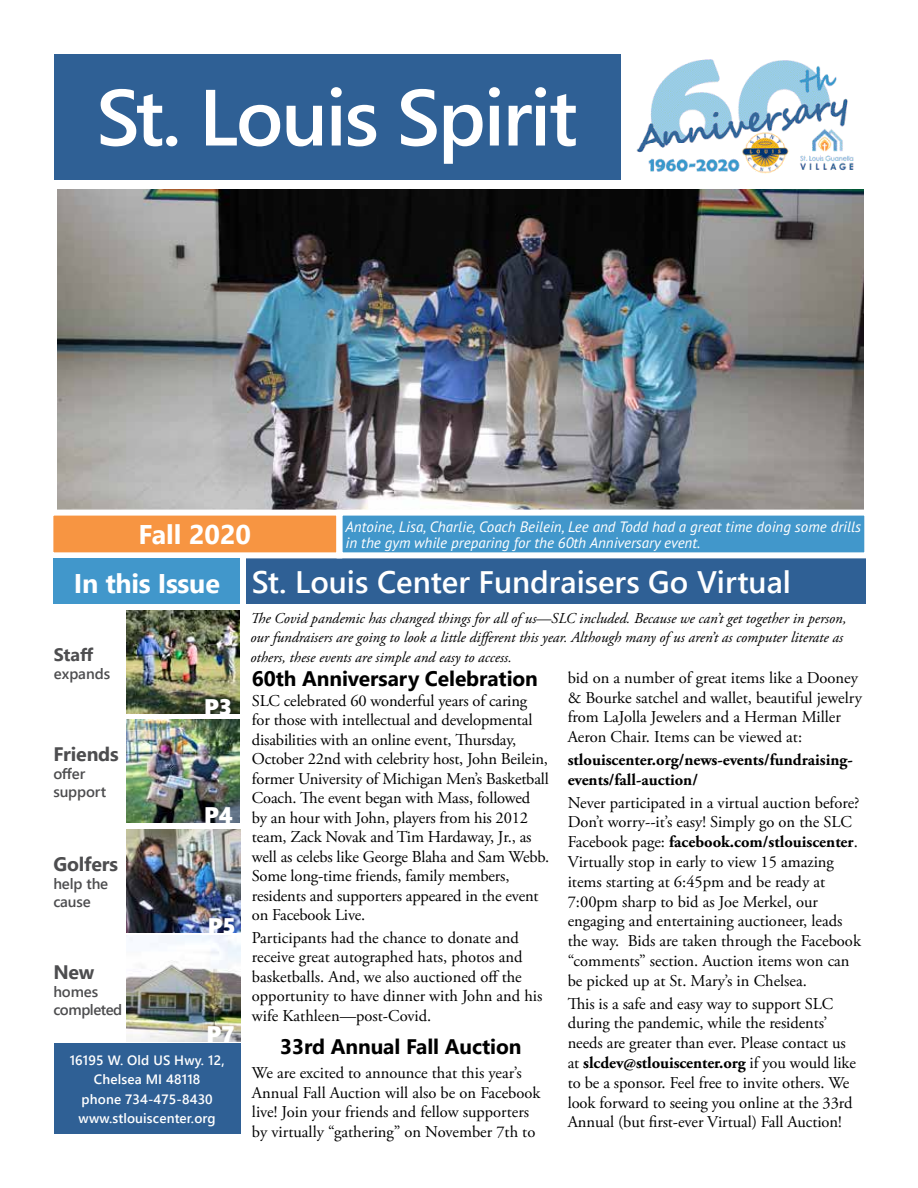
<style>
.page{position:relative;width:918px;height:1188px;background:#fff}
.page>*{position:absolute;margin:0;border:0;box-sizing:border-box;transform-origin:0 0}
.t1{font:600 79.5px "Segoe UI";letter-spacing:-.025em;color:#fff}
.t2{font:600 31.05px "Segoe UI";color:#fff}
.t3{font:700 27px "Segoe UI";letter-spacing:-.01em;color:#fff}
.t4{font:22.5px "Segoe UI Black";color:#fff}
.t5{font:700 21px "Segoe UI";letter-spacing:-.005em;color:#000}
.t6{font:700 19.5px "Segoe UI";letter-spacing:-.01em;color:#4d4d4f}
.t7{font:700 18px "Segoe UI";color:#4d4d4f}
.t8{font:16.5px/19.8px "Adobe Garamond Pro";letter-spacing:-.005em;color:#000}
.t9{font:700 16.5px/19.8px "Adobe Garamond Pro";color:#000}
.t10{font:italic 15px/19.5px "Adobe Garamond Pro";color:#000}
.t11{font:italic 15px/16.2px "PT Sans";color:#fff}
.t12{font:600 15px/18px "Segoe UI";letter-spacing:-.01em;color:#4d4d4f}
.t13{font:600 15px/18px "Segoe UI";letter-spacing:-.03em;color:#4d4d4f}
.t14{font:600 13.5px/19.5px "Segoe UI";letter-spacing:.01em;color:#fff;text-align:center}
.s1{font-weight:700}
</style>
<div class="page">
<div style="left:54px;top:54px;width:566px;height:125px;background:#2f6095"></div>
<img style="left:57px;top:190px;width:807px;height:320px">
<img style="left:636px;top:59px;width:218px;height:115px">
<div style="left:54px;top:1044px;width:186px;height:90px;background:#2f6095"></div>
<div style="left:246px;top:558px;width:620px;height:46px;background:#2f6095"></div>
<div style="left:50px;top:513px;width:289px;height:42px;background:#f79542"></div>
<div style="left:47px;top:510px;width:295px;height:48px;border:6px solid #fff"></div>
<img style="left:126px;top:829px;width:114px;height:104px">
<img style="left:126px;top:936px;width:114px;height:106px">
<div style="left:53px;top:558px;width:187px;height:46px;background:#4197cb"></div>
<img style="left:126px;top:720px;width:114px;height:103px">
<img style="left:126px;top:610px;width:114px;height:104px">
<div style="left:340px;top:513px;width:527px;height:42px;background:#4197cb"></div>
<div style="left:337px;top:510px;width:533px;height:48px;border:6px solid #fff"></div>
<h1 class="t1" style="left:96px;top:42px;width:483px">St. Louis Spirit</h1>
<h3 class="t3" style="left:139px;top:509px;width:114px">Fall 2020</h3>
<p class="t11" style="left:346px;top:518px;width:517px">Antoine, Lisa, Charlie, Coach Beilein, Lee and Todd had a great time doing some drills in the gym while preparing for the 60th Anniversary event.</p>
<h3 class="t3" style="left:74px;top:558px;width:148px">In this Issue</h3>
<h2 class="t2" style="left:252px;top:552px;width:541px">St. Louis Center Fundraisers Go Virtual</h2>
<p class="t10" style="left:250px;top:608px;width:598px">The Covid pandemic has changed things for all of us—SLC included. Because we can’t get together in person, our fundraisers are going to look a little different this year. Although many of us aren’t as computer literate as others, these events are simple and easy to access.</p>
<p class="t7" style="left:54px;top:637px;width:41px">Staff</p>
<p class="t12" style="left:54px;top:663px;width:58px">expands</p>
<p class="t5" style="left:252px;top:659px;width:288px">60th Anniversary Celebration</p>
<p class="t8" style="left:252px;top:691px;width:299px">SLC celebrated 60 wonderful years of caring<br>for those with intellectual and developmental disabilities with an online event, Thursday, October 22nd with celebrity host, John Beilein, former University of Michigan Men’s Basketball Coach. The event began with Mass, followed by an hour with John, players from his 2012 team, Zack Novak and Tim Hardaway, Jr., as well as celebs like George Blaha and Sam Webb.<br>Some long-time friends, family members, residents and supporters appeared in the event on Facebook Live.</p>
<p class="t8" style="left:252px;top:928px;width:292px">Participants had the chance to donate and receive great autographed hats, photos and basketballs. And, we also auctioned off the opportunity to have dinner with John and his wife Kathleen—post-Covid.</p>
<p class="t5" style="left:280px;top:1026px;width:243px">33rd Annual Fall Auction</p>
<p class="t8" style="left:252px;top:1063px;width:290px">We are excited to announce that this year’s Annual Fall Auction will also be on Facebook live! Join your friends and fellow supporters by virtually “gathering” on November 7th to</p>
<p class="t8" style="left:568px;top:668px;width:296px">bid on a number of great items like a Dooney &amp; Bourke satchel and wallet, beautiful jewelry from LaJolla Jewelers and a Herman Miller Aeron Chair. Items can be viewed at:</p>
<p class="t9" style="left:568px;top:750px;width:287px">stlouiscenter.org/news-events/fundraising&shy;events/fall-auction/</p>
<p class="t8" style="left:568px;top:793px;width:295px">Never participated in a virtual auction before?<br>Don’t worry--it’s easy! Simply go on the SLC Facebook page: <span class="s1">facebook.com/stlouiscenter</span>.<br>Virtually stop in early to view 15 amazing items starting at 6:45pm and be ready at 7:00pm sharp to bid as Joe Merkel, our engaging and entertaining auctioneer, leads the way. Bids are taken through the Facebook “comments” section. Auction items won can be picked up at St. Mary’s in Chelsea.</p>
<p class="t8" style="left:568px;top:994px;width:290px">This is a safe and easy way to support SLC during the pandemic, while the residents’ needs are greater than ever. Please contact us at <span class="s1">slcdev@stlouiscenter.org</span> if you would like to be a sponsor. Feel free to invite others. We look forward to seeing you online at the 33rd Annual (but first-ever Virtual) Fall Auction!</p>
<h3 class="t4" style="left:204px;top:691px;width:30px">P3</h3>
<p class="t6" style="left:53px;top:735px;width:67px">Friends</p>
<p class="t12" style="left:53px;top:763px;width:54px">offer support</p>
<h3 class="t4" style="left:204px;top:799px;width:30px">P4</h3>
<p class="t6" style="left:53px;top:846px;width:66px">Golfers</p>
<p class="t12" style="left:53px;top:874px;width:56px">help the cause</p>
<h3 class="t4" style="left:208px;top:910px;width:30px">P5</h3>
<p class="t6" style="left:53px;top:954px;width:43px">New</p>
<p class="t13" style="left:53px;top:982px;width:70px">homes completed</p>
<h3 class="t4" style="left:206px;top:1018px;width:30px">P7</h3>
<p class="t14" style="left:70px;top:1049px;width:156px">16195 W. Old US Hwy. 12,<br>Chelsea MI 48118<br>phone 734-475-8430 www.stlouiscenter.org</p>
</div>
